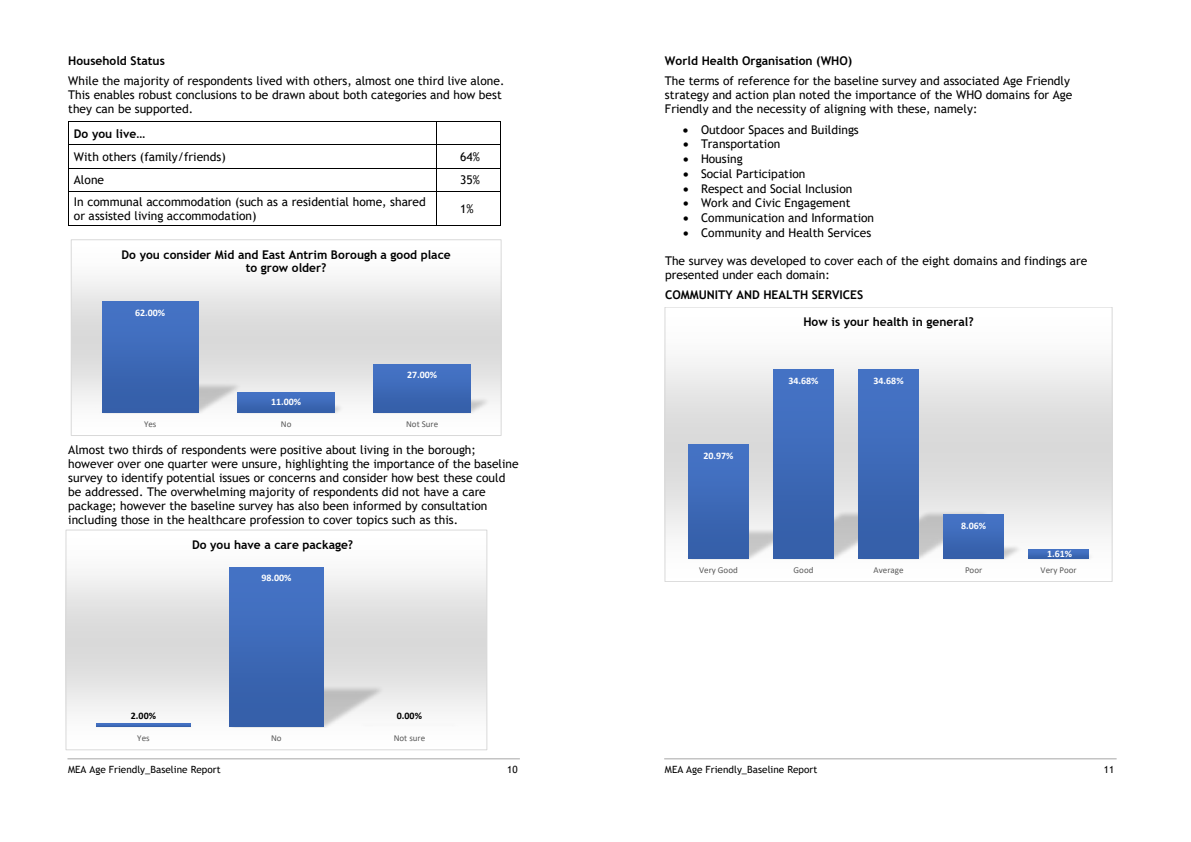
<style>
.page{position:relative;width:1191px;height:842px;background:#fff}
.page>*{position:absolute;margin:0;border:0;box-sizing:border-box;transform-origin:0 0}
.t1{font:12px/13.9px "Trebuchet MS";color:#000}
.t2{font:700 12px/13.9px "Trebuchet MS";color:#000;text-align:center}
.t3{font:10px "Trebuchet MS";color:#000}
.t4{font:700 10px "Calibri";color:#fff}
.t5{font:700 10px "Calibri";color:#000}
.t6{font:9px "Calibri";color:#595959}
</style>
<div class="page">
<hr style="left:664px;top:758px;width:452px;height:1px;background:#a6a6a6">
<svg style="left:666px;top:362px;width:444px;height:198px"></svg>
<img style="left:682px;top:526px;width:85px;height:33px">
<img style="left:767px;top:509px;width:85px;height:50px">
<img style="left:852px;top:509px;width:140px;height:50px">
<img style="left:937px;top:542px;width:88px;height:17px">
<img style="left:1022px;top:550px;width:75px;height:9px">
<div style="left:688px;top:444px;width:60px;height:114px;background:linear-gradient(to bottom,#4675c8,#345ea7)"></div>
<div style="left:773px;top:370px;width:60px;height:188px;background:linear-gradient(to bottom,#4675c7,#345ea7)"></div>
<div style="left:858px;top:370px;width:60px;height:188px;background:linear-gradient(to bottom,#4675c7,#345ea7)"></div>
<div style="left:943px;top:515px;width:60px;height:43px;background:linear-gradient(to right,#3d69b8,#3d69b8)"></div>
<div style="left:1028px;top:550px;width:60px;height:8px;background:#3f6bba"></div>
<div style="left:664px;top:307px;width:448px;height:274px;border:1px solid #d9d9d9"></div>
<hr style="left:67px;top:758px;width:453px;height:1px;background:#a6a6a6">
<hr style="left:69px;top:121px;width:368px;height:1px;background:#000">
<hr style="left:437px;top:121px;width:63px;height:1px;background:#000">
<hr style="left:69px;top:145px;width:368px;height:1px;background:#000">
<hr style="left:437px;top:145px;width:63px;height:1px;background:#000">
<hr style="left:69px;top:168px;width:368px;height:1px;background:#000">
<hr style="left:437px;top:168px;width:63px;height:1px;background:#000">
<svg style="left:68px;top:121px;width:1px;height:71px"></svg>
<hr style="left:69px;top:191px;width:368px;height:1px;background:#000">
<hr style="left:437px;top:191px;width:63px;height:1px;background:#000">
<svg style="left:500px;top:121px;width:1px;height:71px"></svg>
<hr style="left:68px;top:192px;width:1px;height:34px;background:#000">
<hr style="left:69px;top:226px;width:368px;height:1px;background:#000">
<hr style="left:437px;top:192px;width:1px;height:34px;background:#000">
<hr style="left:437px;top:226px;width:63px;height:1px;background:#000">
<hr style="left:500px;top:192px;width:1px;height:34px;background:#000">
<svg style="left:73px;top:279px;width:426px;height:135px"></svg>
<img style="left:96px;top:381px;width:148px;height:32px">
<img style="left:232px;top:402px;width:115px;height:11px">
<img style="left:368px;top:395px;width:123px;height:18px">
<div style="left:102px;top:302px;width:96px;height:110px;background:linear-gradient(to bottom,#4675c8,#345ea7)"></div>
<div style="left:238px;top:393px;width:96px;height:19px;background:linear-gradient(to right,#3d6ab8,#3d6ab8)"></div>
<div style="left:374px;top:364px;width:96px;height:48px;background:linear-gradient(to right,#3d69b7,#3d69b7)"></div>
<div style="left:71px;top:239px;width:430px;height:197px;border:1px solid #d9d9d9"></div>
<svg style="left:68px;top:567px;width:417px;height:161px"></svg>
<img style="left:90px;top:720px;width:107px;height:7px">
<img style="left:223px;top:684px;width:164px;height:43px">
<img style="left:356px;top:720px;width:106px;height:7px">
<svg style="left:96px;top:723px;width:95px;height:4px"></svg>
<div style="left:229px;top:567px;width:94px;height:160px;background:linear-gradient(to bottom,#4675c8,#345ea7)"></div>
<div style="left:66px;top:530px;width:421px;height:220px;border:1px solid #d9d9d9"></div>
<p class="t2" style="left:68px;top:54px;width:98px">Household Status</p>
<p class="t1" style="left:68px;top:74px;width:438px">While the majority of respondents lived with others, almost one third live alone.<br>This enables robust conclusions to be drawn about both categories and how best they can be supported.</p>
<p class="t2" style="left:74px;top:126px;width:73px">Do you live…</p>
<p class="t1" style="left:74px;top:150px;width:153px">With others (family/friends)</p>
<p class="t1" style="left:460px;top:150px;width:21px">64%</p>
<p class="t1" style="left:74px;top:173px;width:32px">Alone</p>
<p class="t1" style="left:460px;top:173px;width:21px">35%</p>
<p class="t1" style="left:74px;top:195px;width:353px">In communal accommodation (such as a residential home, shared or assisted living accommodation)</p>
<p class="t1" style="left:460px;top:202px;width:15px">1%</p>
<p class="t2" style="left:122px;top:247px;width:331px">Do you consider Mid and East Antrim Borough a good place to grow older?</p>
<p class="t4" style="left:135px;top:305px;width:32px">62.00%</p>
<p class="t4" style="left:271px;top:395px;width:32px">11.00%</p>
<p class="t4" style="left:407px;top:368px;width:32px">27.00%</p>
<p class="t6" style="left:144px;top:417px;width:14px">Yes</p>
<p class="t6" style="left:281px;top:417px;width:12px">No</p>
<p class="t6" style="left:406px;top:417px;width:34px">Not Sure</p>
<p class="t1" style="left:68px;top:442px;width:452px">Almost two thirds of respondents were positive about living in the borough; however over one quarter were unsure, highlighting the importance of the baseline survey to identify potential issues or concerns and consider how best these could be addressed. The overwhelming majority of respondents did not have a care package; however the baseline survey has also been informed by consultation including those in the healthcare profession to cover topics such as this.</p>
<p class="t2" style="left:192px;top:538px;width:162px">Do you have a care package?</p>
<p class="t5" style="left:131px;top:709px;width:27px">2.00%</p>
<p class="t4" style="left:261px;top:571px;width:32px">98.00%</p>
<p class="t5" style="left:397px;top:709px;width:27px">0.00%</p>
<p class="t6" style="left:137px;top:732px;width:14px">Yes</p>
<p class="t6" style="left:271px;top:732px;width:12px">No</p>
<p class="t6" style="left:394px;top:732px;width:33px">Not sure</p>
<p class="t3" style="left:68px;top:763px;width:154px">MEA Age Friendly_Baseline Report</p>
<p class="t3" style="left:507px;top:763px;width:12px">10</p>
<p class="t2" style="left:665px;top:54px;width:189px">World Health Organisation (WHO)</p>
<p class="t1" style="left:665px;top:74px;width:409px">The terms of reference for the baseline survey and associated Age Friendly strategy and action plan noted the importance of the WHO domains for Age<br>Friendly and the necessity of aligning with these, namely:</p>
<p class="t1" style="left:683px;top:122px;width:177px">• Outdoor Spaces and Buildings</p>
<p class="t1" style="left:683px;top:137px;width:99px">• Transportation</p>
<p class="t1" style="left:683px;top:152px;width:61px">• Housing</p>
<p class="t1" style="left:683px;top:166px;width:124px">• Social Participation</p>
<p class="t1" style="left:683px;top:181px;width:171px">• Respect and Social Inclusion</p>
<p class="t1" style="left:683px;top:196px;width:169px">• Work and Civic Engagement</p>
<p class="t1" style="left:683px;top:211px;width:193px">• Communication and Information</p>
<p class="t1" style="left:683px;top:225px;width:190px">• Community and Health Services</p>
<p class="t1" style="left:665px;top:253px;width:424px">The survey was developed to cover each of the eight domains and findings are presented under each domain:</p>
<p class="t2" style="left:665px;top:287px;width:200px">COMMUNITY AND HEALTH SERVICES</p>
<p class="t2" style="left:803px;top:315px;width:172px">How is your health in general?</p>
<p class="t4" style="left:703px;top:448px;width:32px">20.97%</p>
<p class="t4" style="left:788px;top:374px;width:32px">34.68%</p>
<p class="t4" style="left:873px;top:374px;width:32px">34.68%</p>
<p class="t4" style="left:961px;top:518px;width:27px">8.06%</p>
<p class="t4" style="left:1047px;top:547px;width:27px">1.61%</p>
<p class="t6" style="left:699px;top:563px;width:40px">Very Good</p>
<p class="t6" style="left:793px;top:563px;width:21px">Good</p>
<p class="t6" style="left:873px;top:563px;width:31px">Average</p>
<p class="t6" style="left:965px;top:563px;width:19px">Poor</p>
<p class="t6" style="left:1040px;top:563px;width:38px">Very Poor</p>
<p class="t3" style="left:665px;top:763px;width:154px">MEA Age Friendly_Baseline Report</p>
<p class="t3" style="left:1104px;top:763px;width:12px">11</p>
</div>
